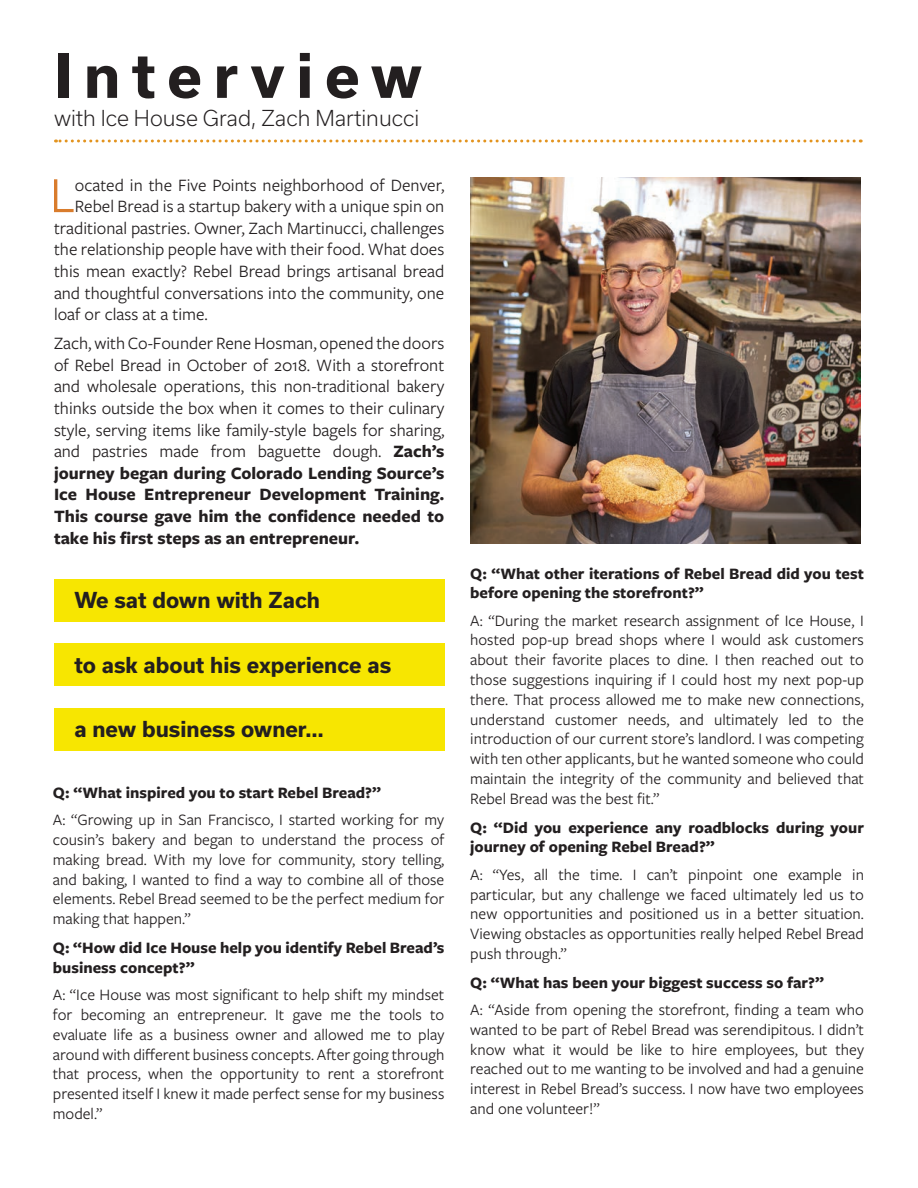
<style>
.page{position:relative;width:918px;height:1188px;background:#fff}
.page>*{position:absolute;margin:0;border:0;box-sizing:border-box;transform-origin:0 0}
.t1{font:700 58.5px "Usual";letter-spacing:.2em;color:#231f20}
.t2{font:52.5px "Freight Sans Pro";color:#d97c2c}
.t3{font:700 21px "Usual";color:#231f20}
.t4{font:300 21px "Usual";color:#231f20}
.t5{font:18px/21.6px "Freight Sans Pro";color:#231f20;text-align:justify}
.t6{font:16.5px/19.8px "Freight Sans Pro";color:#231f20;text-align:justify}
.t7{font:700 16.5px/19.8px "Freight Sans Pro";color:#231f20}
.s1{font-weight:700}
</style>
<div class="page">
<img style="left:470px;top:178px;width:391px;height:365px">
<svg style="left:56px;top:140px;width:798px;height:2px"></svg>
<div style="left:54px;top:708px;width:390px;height:42px;background:#f7e601"></div>
<div style="left:54px;top:579px;width:390px;height:43px;background:#f7e601"></div>
<div style="left:54px;top:644px;width:390px;height:42px;background:#f7e601"></div>
<p class="t1" style="left:54px;top:42px;width:370px">Interview</p>
<p class="t4" style="left:54px;top:106px;width:367px">with Ice House Grad, Zach Martinucci</p>
<p class="t2" style="left:50px;top:160px;width:27px">L</p>
<p class="t5" style="left:75px;top:173px;width:371px">ocated in the Five Points neighborhood of Denver,</p>
<p class="t5" style="left:75px;top:195px;width:371px">Rebel Bread is a startup bakery with a unique spin on</p>
<p class="t5" style="left:54px;top:216px;width:392px">traditional pastries. Owner, Zach Martinucci, challenges</p>
<p class="t5" style="left:54px;top:238px;width:392px">the relationship people have with their food. What does</p>
<p class="t5" style="left:54px;top:260px;width:392px">this mean exactly? Rebel Bread brings artisanal bread</p>
<p class="t5" style="left:54px;top:281px;width:392px">and thoughtful conversations into the community, one</p>
<p class="t5" style="left:54px;top:303px;width:155px">loaf or class at a time.</p>
<p class="t5" style="left:54px;top:332px;width:392px">Zach, with Co-Founder Rene Hosman, opened the doors of Rebel Bread in October of 2018. With a storefront and wholesale operations, this non-traditional bakery thinks outside the box when it comes to their culinary style, serving items like family-style bagels for sharing, and pastries made from baguette dough. <span class="s1">Zach’s journey began during Colorado Lending Source’s Ice House Entrepreneur Development Training.<br>This course gave him the confidence needed to take his first steps as an entrepreneur.</span></p>
<p class="t3" style="left:74px;top:588px;width:247px">We sat down with Zach</p>
<p class="t3" style="left:74px;top:653px;width:318px">to ask about his experience as</p>
<p class="t3" style="left:74px;top:717px;width:251px">a new business owner…</p>
<p class="t7" style="left:53px;top:782px;width:330px">Q: “What inspired you to start Rebel Bread?”</p>
<p class="t6" style="left:53px;top:809px;width:393px">A: “Growing up in San Francisco, I started working for my cousin’s bakery and began to understand the process of making bread. With my love for community, story telling, and baking, I wanted to find a way to combine all of those elements. Rebel Bread seemed to be the perfect medium for making that happen.”</p>
<p class="t7" style="left:53px;top:937px;width:393px">Q: “How did Ice House help you identify Rebel Bread’s business concept?”</p>
<p class="t6" style="left:53px;top:984px;width:393px">A: “Ice House was most significant to help shift my mindset for becoming an entrepreneur. It gave me the tools to evaluate life as a business owner and allowed me to play around with different business concepts. After going through that process, when the opportunity to rent a storefront presented itself I knew it made perfect sense for my business model.”</p>
<p class="t7" style="left:470px;top:563px;width:395px">Q: “What other iterations of Rebel Bread did you test before opening the storefront?”</p>
<p class="t6" style="left:470px;top:610px;width:395px">A: “During the market research assignment of Ice House, I hosted pop-up bread shops where I would ask customers about their favorite places to dine. I then reached out to those suggestions inquiring if I could host my next pop-up there. That process allowed me to make new connections, understand customer needs, and ultimately led to the introduction of our current store’s landlord. I was competing with ten other applicants, but he wanted someone who could maintain the integrity of the community and believed that Rebel Bread was the best fit.”</p>
<p class="t7" style="left:470px;top:817px;width:395px">Q: “Did you experience any roadblocks during your journey of opening Rebel Bread?”</p>
<p class="t6" style="left:470px;top:864px;width:395px">A: “Yes, all the time. I can’t pinpoint one example in particular, but any challenge we faced ultimately led us to new opportunities and positioned us in a better situation.<br>Viewing obstacles as opportunities really helped Rebel Bread push through.”</p>
<p class="t7" style="left:470px;top:972px;width:355px">Q: “What has been your biggest success so far?”</p>
<p class="t6" style="left:470px;top:999px;width:395px">A: “Aside from opening the storefront, finding a team who wanted to be part of Rebel Bread was serendipitous. I didn’t know what it would be like to hire employees, but they reached out to me wanting to be involved and had a genuine interest in Rebel Bread’s success. I now have two employees and one volunteer!”</p>
</div>
